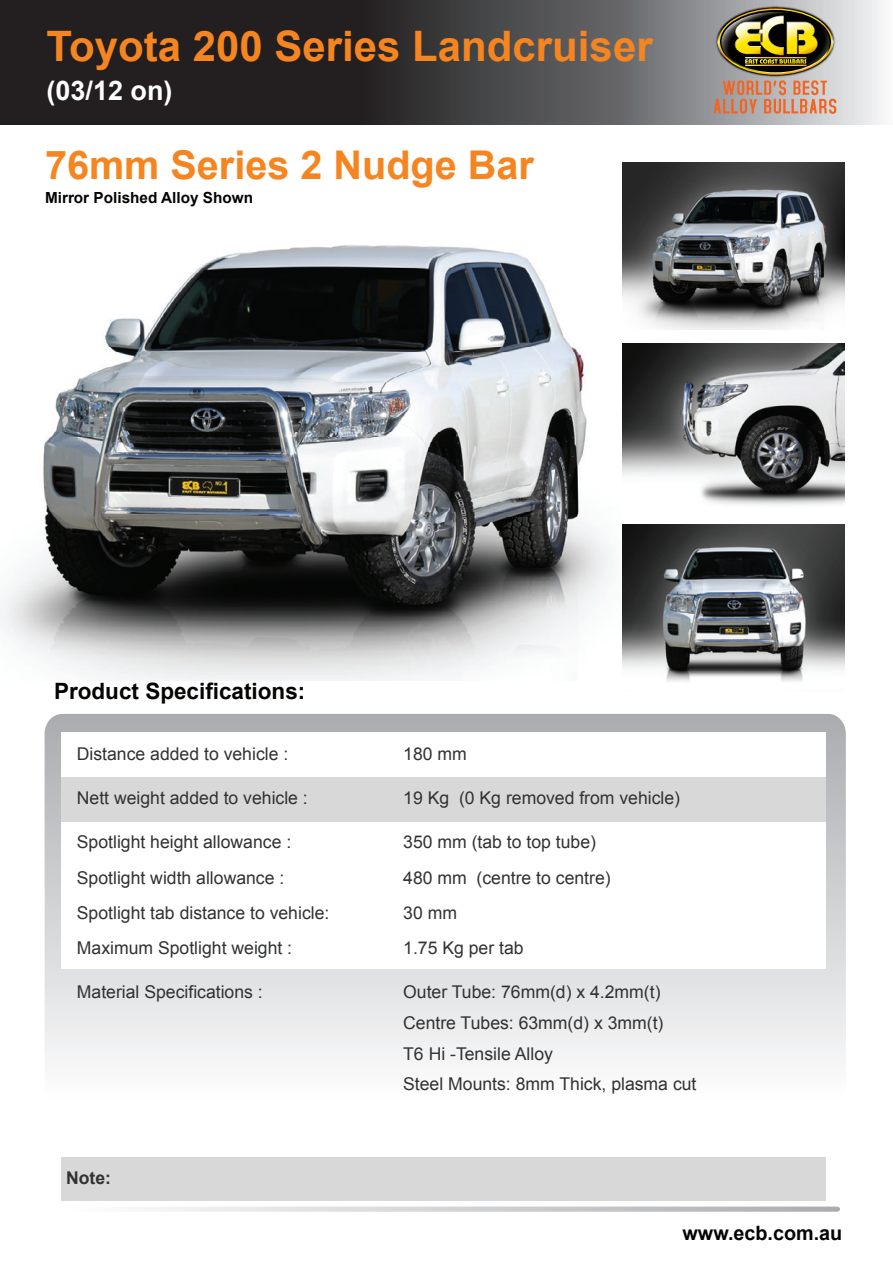
<style>
.page{position:relative;width:893px;height:1263px;background:#fff}
.page>*{position:absolute;margin:0;border:0;box-sizing:border-box;transform-origin:0 0}
.t1{font:700 42px "Arial";color:#f58520}
.t2{font:700 39.6px "Arial";color:#f58520}
.t3{font:700 27px "Arial";color:#fff}
.t4{font:700 22.5px "Arial";color:#040503}
.t5{font:700 19.8px "Arial";color:#040503}
.t6{font:17.55px/35.2px "Arial";color:#313232}
.t7{font:700 17.55px "Arial";color:#313232}
.t8{font:700 15.3px "Arial";color:#040503}
</style>
<div class="page">
<img style="left:0;top:245px;width:614px;height:436px">
<svg style="left:0;top:0;width:883px;height:124px;background:#484648"></svg>
<svg style="left:152px;top:1206px;width:688px;height:6px;background:#d5d5d7"></svg>
<svg style="left:45px;top:714px;width:801px;height:347px"></svg>
<div style="left:61px;top:733px;width:765px;height:44px;background:#fff"></div>
<div style="left:61px;top:817px;width:765px;height:151px;background:#fff"></div>
<div style="left:61px;top:777px;width:765px;height:44px;background:#d8d8d8"></div>
<div style="left:61px;top:1157px;width:765px;height:43px;background:#d8d8d8"></div>
<img style="left:715px;top:6px;width:121px;height:2px">
<img style="left:714px;top:8px;width:122px;height:106px">
<img style="left:622px;top:524px;width:222px;height:158px">
<img style="left:622px;top:343px;width:222px;height:162px">
<img style="left:622px;top:162px;width:222px;height:167px">
<h1 class="t1" style="left:46px;top:19px;width:608px">Toyota 200 Series Landcruiser</h1>
<h3 class="t3" style="left:46px;top:73px;width:128px">(03/12 on)</h3>
<h2 class="t2" style="left:45px;top:138px;width:490px">76mm Series 2 Nudge Bar</h2>
<p class="t8" style="left:45px;top:187px;width:210px">Mirror Polished Alloy Shown</p>
<p class="t4" style="left:54px;top:676px;width:253px">Product Specifications:</p>
<p class="t6" style="left:77px;top:737px;width:213px">Distance added to vehicle :</p>
<p class="t6" style="left:77px;top:781px;width:232px">Nett weight added to vehicle :</p>
<p class="t6" style="left:77px;top:825px;width:254px">Spotlight height allowance :<br>Spotlight width allowance :<br>Spotlight tab distance to vehicle:<br>Maximum Spotlight weight :</p>
<p class="t6" style="left:77px;top:974px;width:187px">Material Specifications :</p>
<p class="t7" style="left:66px;top:1166px;width:46px">Note:</p>
<p class="t6" style="left:403px;top:737px;width:65px">180 mm</p>
<p class="t6" style="left:403px;top:781px;width:278px">19 Kg (0 Kg removed from vehicle)</p>
<p class="t6" style="left:403px;top:825px;width:209px">350 mm (tab to top tube)<br>480 mm (centre to centre)<br>30 mm<br>1.75 Kg per tab</p>
<p class="t6" style="left:403px;top:977px;width:295px;line-height:30.8px">Outer Tube: 76mm(d) x 4.2mm(t)<br>Centre Tubes: 63mm(d) x 3mm(t)<br>T6 Hi -Tensile Alloy<br>Steel Mounts: 8mm Thick, plasma cut</p>
<p class="t5" style="left:683px;top:1220px;width:161px">www.ecb.com.au</p>
</div>
